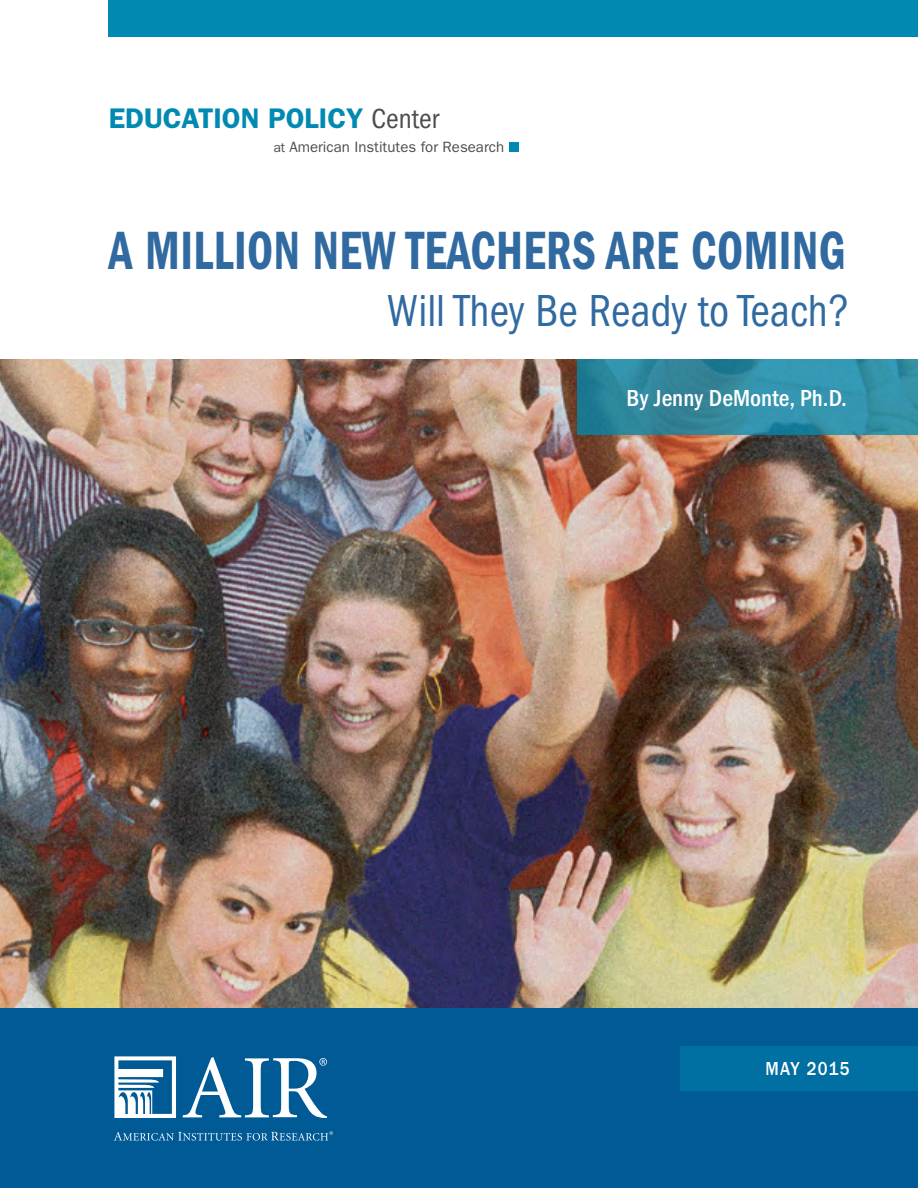
<style>
.page{position:relative;width:918px;height:1188px;background:#fff}
.page>*{position:absolute;margin:0;border:0;box-sizing:border-box;transform-origin:0 0}
.t1{font:55.8px "ITC Franklin Gothic Std Dm Cd";letter-spacing:.01em;color:#306aa1;scale:.83 1}
.t2{font:condensed 46.5px "ITC Franklin Gothic Std";color:#306aa1;scale:.94 1}
.t3{font:600 28.5px "ITC Franklin Gothic Std";color:#008ab1}
.t4{font:500 condensed 24px "ITC Franklin Gothic Std";color:#fff}
.t5{font:500 19.5px "ITC Franklin Gothic Std";letter-spacing:.07em;color:#fff;scale:.86 1}
.t6{font:15px "ITC Franklin Gothic Std";color:#4d4d4f}
.s1{font-weight:400;font-stretch:condensed;color:#4d4d4f}
.s2{font-size:13.5px}
</style>
<div class="page">
<img style="left:0;top:360px;width:918px;height:649px">
<svg style="left:578px;top:360px;width:340px;height:75px;background:#2f8ba2"></svg>
<div style="left:0;top:1009px;width:918px;height:179px;background:#005a96"></div>
<div style="left:109px;top:0;width:809px;height:36px;background:#008ab1"></div>
<div style="left:509px;top:143px;width:9px;height:9px;background:#008ab1"></div>
<svg style="left:183px;top:1057px;width:144px;height:61px"></svg>
<svg style="left:114px;top:1056px;width:62px;height:62px"></svg>
<svg style="left:114px;top:1131px;width:219px;height:10px"></svg>
<div style="left:680px;top:1046px;width:238px;height:45px;background:#006fa2"></div>
<h3 class="t3" style="left:109px;top:101px;width:332px">EDUCATION POLICY <span class="s1">Center</span></h3>
<p class="t6" style="left:274px;top:139px;width:232px"><span class="s2">at</span> American Institutes for Research</p>
<h1 class="t1" style="left:109px;top:219px;width:889px">A MILLION NEW TEACHERS ARE COMING</h1>
<h2 class="t2" style="left:387px;top:284px;width:494px">Will They Be Ready to Teach?</h2>
<h3 class="t4" style="left:627px;top:384px;width:222px">By Jenny DeMonte, Ph.D.</h3>
<h3 class="t5" style="left:765px;top:1058px;width:99px">MAY 2015</h3>
</div>
